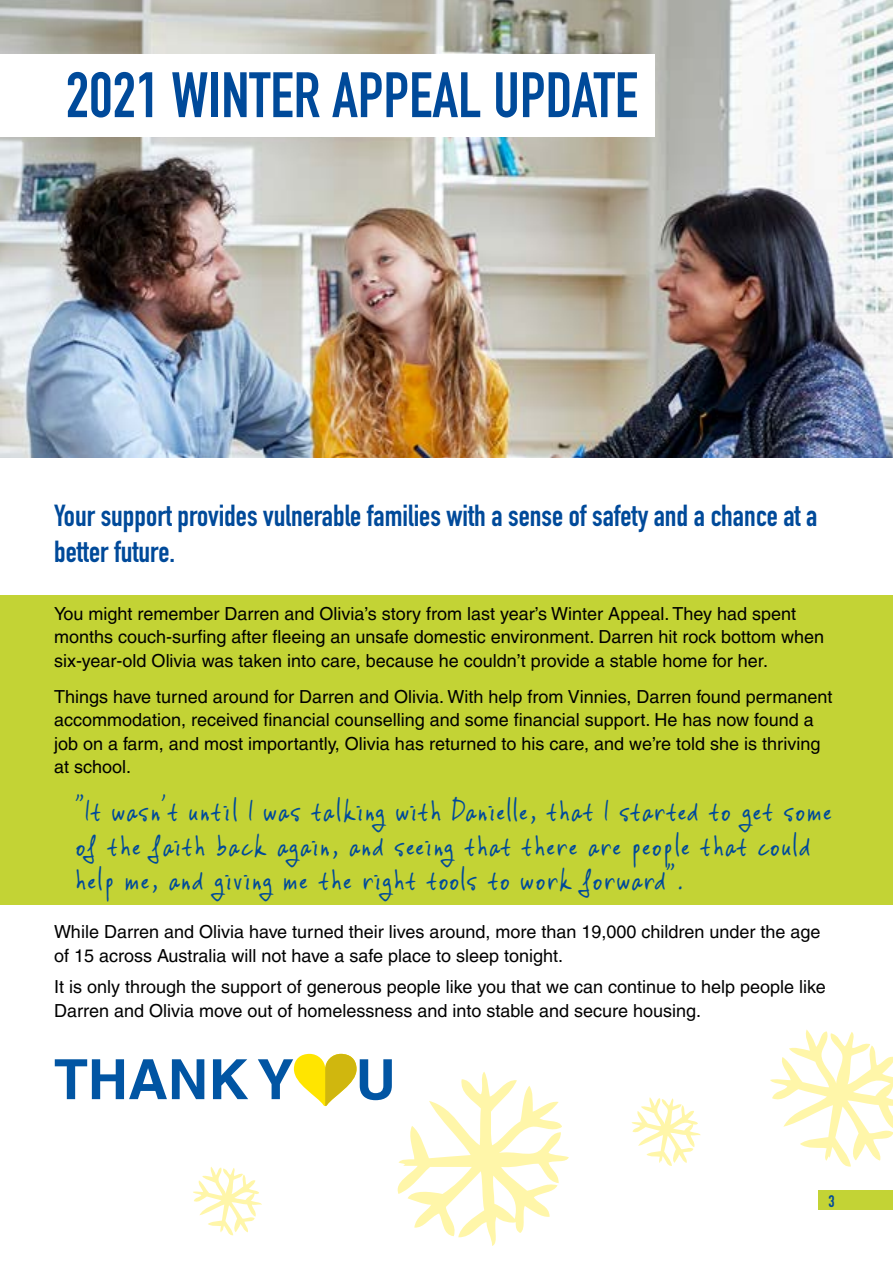
<style>
.page{position:relative;width:893px;height:1263px;background:#fff}
.page>*{position:absolute;margin:0;border:0;box-sizing:border-box;transform-origin:0 0}
.t1{font:700 63px "DIN Condensed";color:#004a9a}
.t2{font:700 55.5px "Helvetica LT Pro";color:#0155a3}
.t3{font:31.5px/34.5px "Vinc Hand";color:#004a9a}
.t4{font:700 30px/36px "DIN Condensed";color:#004a9a}
.t5{font:18px/23.4px "Helvetica LT Pro";color:#000}
.t6{font:700 16.5px "DIN Condensed";color:#004a9a}
</style>
<div class="page">
<div style="left:818px;top:1191px;width:75px;height:19px;background:#c3d335"></div>
<div style="left:0;top:596px;width:893px;height:309px;background:#c3d335"></div>
<svg style="left:397px;top:1072px;width:172px;height:174px"></svg>
<svg style="left:631px;top:1097px;width:70px;height:69px"></svg>
<img style="left:0;top:0;width:893px;height:457px">
<div style="left:0;top:54px;width:655px;height:83px;background:#fff"></div>
<svg style="left:294px;top:1054px;width:63px;height:52px"></svg>
<svg style="left:193px;top:1167px;width:69px;height:69px"></svg>
<svg style="left:770px;top:1029px;width:123px;height:138px"></svg>
<h1 class="t1" style="left:66px;top:53px;width:574px">2021 WINTER APPEAL UPDATE</h1>
<h3 class="t4" style="left:54px;top:498px;width:765px">Your support provides vulnerable families with a sense of safety and a chance at a better future.</h3>
<p class="t5" style="left:54px;top:602px;width:772px">You might remember Darren and Olivia’s story from last year’s Winter Appeal. They had spent months couch-surfing after fleeing an unsafe domestic environment. Darren hit rock bottom when six‑year-old Olivia was taken into care, because he couldn’t provide a stable home for her.</p>
<p class="t5" style="left:54px;top:685px;width:780px">Things have turned around for Darren and Olivia. With help from Vinnies, Darren found permanent accommodation, received financial counselling and some financial support. He has now found a job on a farm, and most importantly, Olivia has returned to his care, and we’re told she is thriving at school.</p>
<h3 class="t3" style="left:75px;top:792px;width:759px">“It wasn’t until I was talking with Danielle, that I started to get some of the faith back again, and seeing that there are people that could help me, and giving me the right tools to work forward”.</h3>
<p class="t5" style="left:54px;top:920px;width:768px">While Darren and Olivia have turned their lives around, more than 19,000 children under the age of 15 across Australia will not have a safe place to sleep tonight.</p>
<p class="t5" style="left:54px;top:975px;width:773px">It is only through the support of generous people like you that we can continue to help people like<br>Darren and Olivia move out of homelessness and into stable and secure housing.</p>
<h2 class="t2" style="left:54px;top:1046px;width:343px">THANK Y U</h2>
<p class="t6" style="left:828px;top:1190px;width:8px">3</p>
</div>
